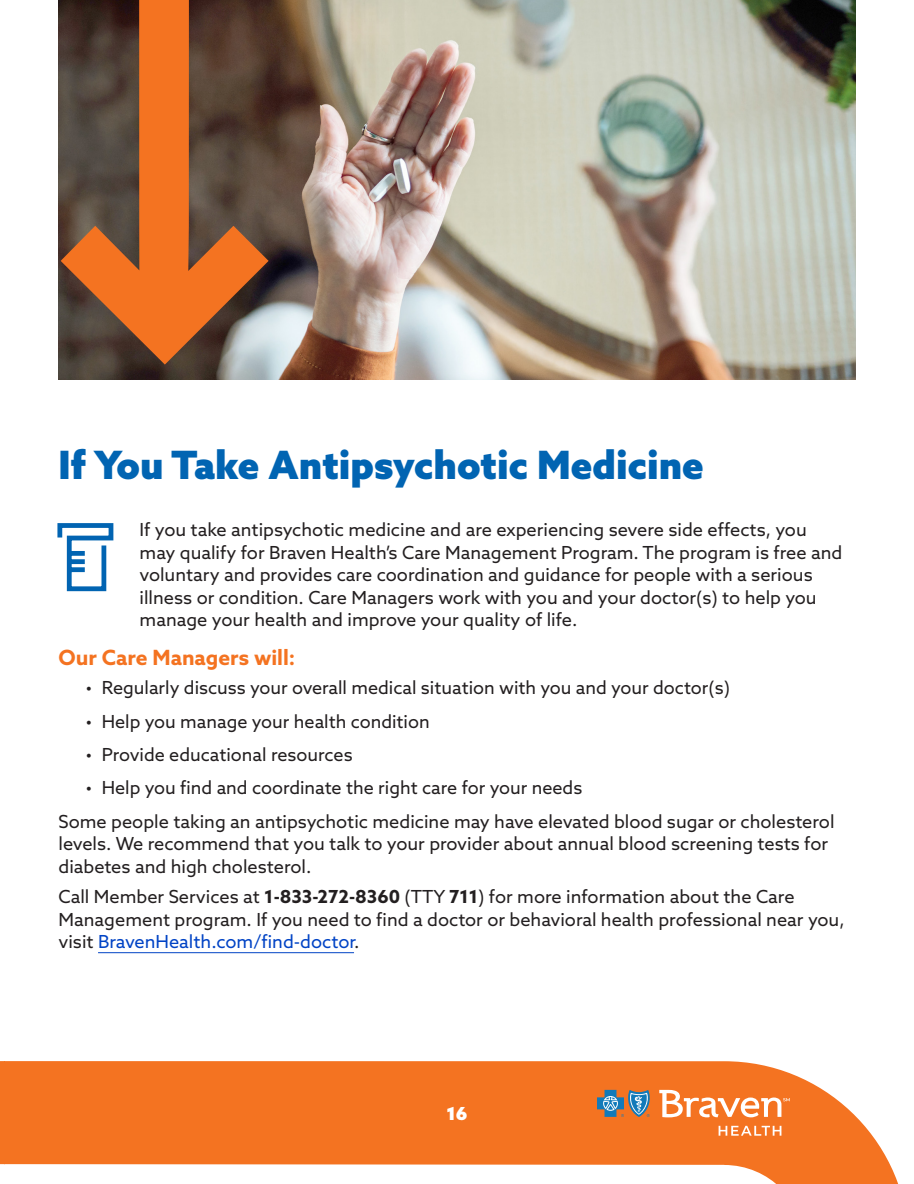
<style>
.page{position:relative;width:914px;height:1184px;background:#fff}
.page>*{position:absolute;margin:0;border:0;box-sizing:border-box;transform-origin:0 0}
.Headline{font:900 39px "Azo Sans";color:#0164b2}
.Subhead{font:700 21px "Azo Sans";color:#f47321}
.Body{font:18px/22.5px "Azo Sans";color:#231f20}
.t1{font:900 18px "Azo Sans";color:#fff}
.s1{font-weight:700}
.s2{color:#0043c5}
</style>
<div class="page">
<svg style="left:5px;top:1061px;width:894px;height:123px;fill:#f47321"></svg>
<svg style="left:659px;top:1089px;width:130px;height:28px"></svg>
<svg style="left:718px;top:1125px;width:63px;height:10px"></svg>
<svg style="left:597px;top:1089px;width:53px;height:28px"></svg>
<img style="left:58px;top:0;width:797px;height:379px">
<svg style="left:58px;top:0;width:210px;height:364px;background:#885433"></svg>
<hr style="left:98px;top:952px;width:256px;height:1px;background:#0043c5">
<svg style="left:57px;top:523px;width:57px;height:68px"></svg>
<svg style="left:0;top:1061px;width:5px;height:104px"></svg>
<p class="Headline" style="left:58px;top:439px;width:647px">If You Take Antipsychotic Medicine</p>
<p class="Body" style="left:140px;top:518px;width:704px">If you take antipsychotic medicine and are experiencing severe side effects, you may qualify for Braven Health’s Care Management Program. The program is free and voluntary and provides care coordination and guidance for people with a serious illness or condition. Care Managers work with you and your doctor(s) to help you manage your health and improve your quality of life.</p>
<p class="Subhead" style="left:58px;top:643px;width:238px">Our Care Managers will:</p>
<p class="Body" style="left:86px;top:676px;width:646px">• Regularly discuss your overall medical situation with you and your doctor(s)</p>
<p class="Body" style="left:86px;top:709px;width:346px">• Help you manage your health condition</p>
<p class="Body" style="left:86px;top:743px;width:269px">• Provide educational resources</p>
<p class="Body" style="left:86px;top:776px;width:498px">• Help you find and coordinate the right care for your needs</p>
<p class="Body" style="left:58px;top:809px;width:777px">Some people taking an antipsychotic medicine may have elevated blood sugar or cholesterol levels. We recommend that you talk to your provider about annual blood screening tests for diabetes and high cholesterol.</p>
<p class="Body" style="left:58px;top:885px;width:787px">Call Member Services at <span class="s1">1-833-272-8360</span> (TTY <span class="s1">711</span>) for more information about the Care<br>Management program. If you need to find a doctor or behavioral health professional near you, visit <span class="s2">BravenHealth.com/find-doctor</span>.</p>
<p class="t1" style="left:446px;top:1101px;width:23px">16</p>
</div>
